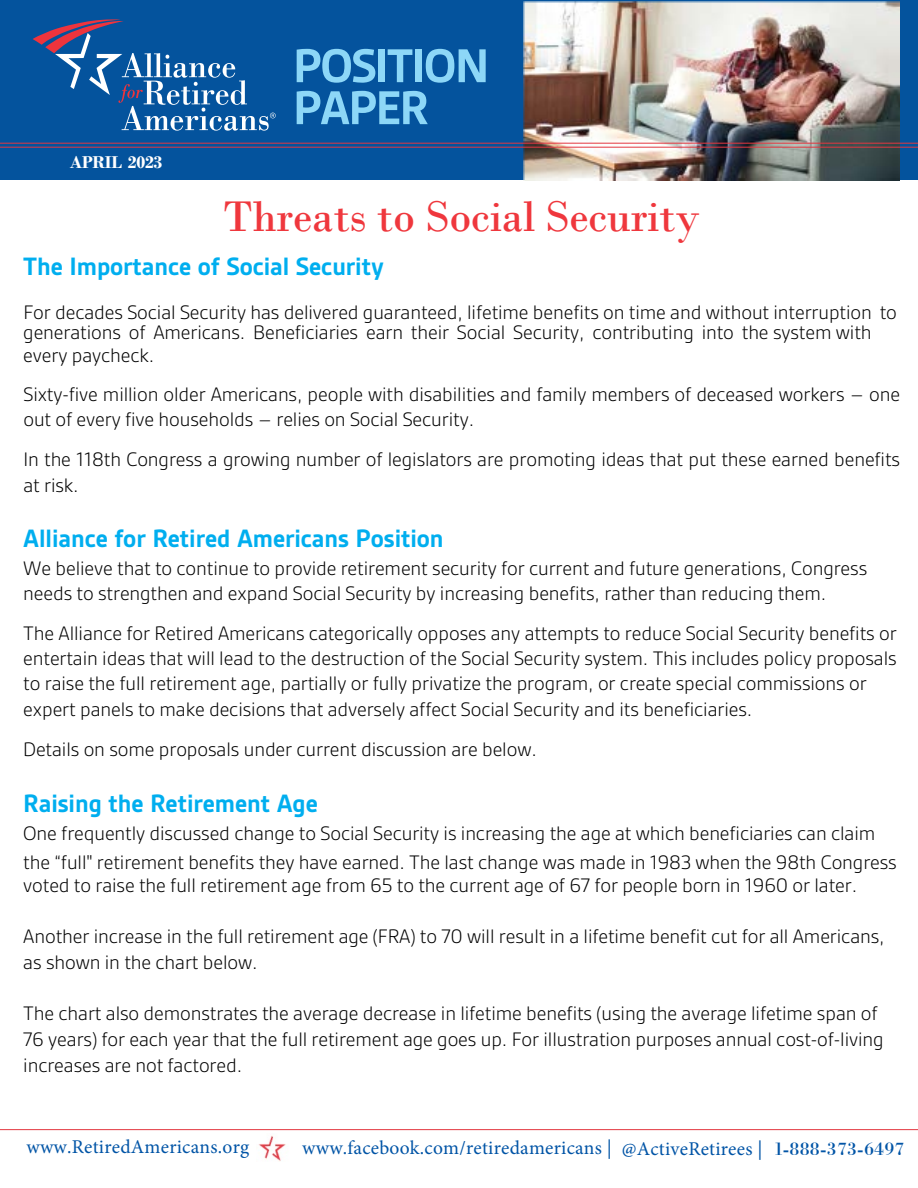
<style>
.page{position:relative;width:918px;height:1188px;background:#fff}
.page>*{position:absolute;margin:0;border:0;box-sizing:border-box;transform-origin:0 0}
.t1{font:700 51px/42px "Gesta";letter-spacing:-.04em;color:#8dd7f7}
.t2{font:45px "Bodoni";letter-spacing:-.01em;color:#ef373d}
.t3{font:700 27px "Gesta";letter-spacing:-.005em;color:#00aeef}
.t4{font:300 21px/25.2px "Gesta";letter-spacing:-.005em;color:#000}
.t5{font:19.5px "Minion Pro";letter-spacing:.01em;color:#0054a6}
.t6{font:700 18px "Bodoni";letter-spacing:-.015em;color:#fff}
.s1{font-family:"Bodoni BT";color:#0154a6}
</style>
<div class="page">
<div style="left:0;top:0;width:918px;height:180px;background:#04539d"></div>
<img style="left:524px;top:2px;width:376px;height:178px">
<svg style="left:33px;top:19px;width:243px;height:112px"></svg>
<hr style="left:0;top:143px;width:918px;height:1px;background:#e33740">
<hr style="left:0;top:147px;width:918px;height:1px;background:#e33740">
<hr style="left:0;top:1129px;width:918px;height:1px;background:#e33740">
<img style="left:258px;top:1135px;width:28px;height:26px">
<p class="t6" style="left:70px;top:152px;width:94px">APRIL 2023</p>
<h1 class="t1" style="left:293px;top:44px;width:198px">POSITION<br>PAPER</h1>
<h2 class="t2" style="left:224px;top:189px;width:478px">Threats to Social Security</h2>
<p class="t3" style="left:23px;top:250px;width:362px">The Importance of Social Security</p>
<p class="t4" style="left:23px;top:302px;width:875px;line-height:19.6px">For decades Social Security has delivered guaranteed, lifetime benefits on time and without interruption to generations of Americans. Beneficiaries earn their Social Security, contributing into the system with</p>
<p class="t4" style="left:23px;top:335px;width:878px;line-height:38.5px">every paycheck.<br>Sixty-five million older Americans, people with disabilities and family members of deceased workers – one</p>
<p class="t4" style="left:23px;top:398px;width:878px;line-height:40.3px">out of every five households – relies on Social Security.<br>In the 118th Congress a growing number of legislators are promoting ideas that put these earned benefits</p>
<p class="t4" style="left:23px;top:472px;width:57px">at risk.</p>
<p class="t3" style="left:23px;top:522px;width:422px">Alliance for Retired Americans Position</p>
<p class="t4" style="left:23px;top:555px;width:846px">We believe that to continue to provide retirement security for current and future generations, Congress needs to strengthen and expand Social Security by increasing benefits, rather than reducing them.</p>
<p class="t4" style="left:23px;top:620px;width:875px">The Alliance for Retired Americans categorically opposes any attempts to reduce Social Security benefits or entertain ideas that will lead to the destruction of the Social Security system. This includes policy proposals to raise the full retirement age, partially or fully privatize the program, or create special commissions or expert panels to make decisions that adversely affect Social Security and its beneficiaries.</p>
<p class="t4" style="left:23px;top:736px;width:515px">Details on some proposals under current discussion are below.</p>
<p class="t3" style="left:23px;top:787px;width:296px">Raising the Retirement Age</p>
<p class="t4" style="left:23px;top:819px;width:875px;line-height:29px">One frequently discussed change to Social Security is increasing the age at which beneficiaries can claim the “full" retirement benefits they have earned. The last change was made in 1983 when the 98th Congress</p>
<p class="t4" style="left:23px;top:872px;width:835px">voted to raise the full retirement age from 65 to the current age of 67 for people born in 1960 or later.</p>
<p class="t4" style="left:23px;top:923px;width:863px;line-height:25.7px">Another increase in the full retirement age (FRA) to 70 will result in a lifetime benefit cut for all Americans, as shown in the chart below.</p>
<p class="t4" style="left:23px;top:1000px;width:862px;line-height:25.7px">The chart also demonstrates the average decrease in lifetime benefits (using the average lifetime span of<br>76 years) for each year that the full retirement age goes up. For illustration purposes annual cost-of-living increases are not factored.</p>
<p class="t5" style="left:26px;top:1134px;width:224px">www.RetiredAmericans.org</p>
<p class="t5" style="left:302px;top:1135px;width:604px">www.facebook.com/retiredamericans | @ActiveRetirees | <span class="s1">1-888-373-6497</span></p>
</div>
